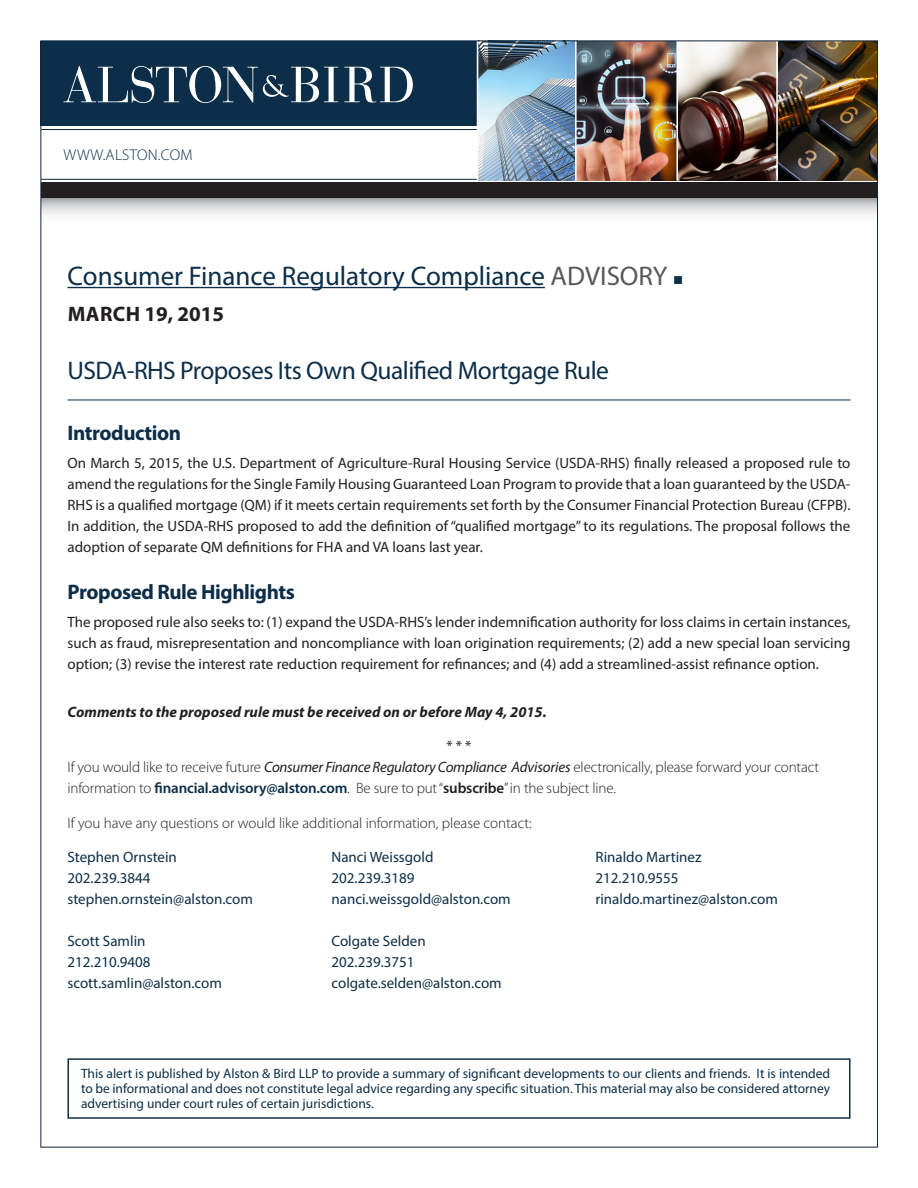
<style>
.page{position:relative;width:918px;height:1188px;background:#fff}
.page>*{position:absolute;margin:0;border:0;box-sizing:border-box;transform-origin:0 0}
.Practice_Area{font:27px "Myriad Pro";color:#0c2e48}
.Advisory_Title{font:25.5px "Myriad Pro";letter-spacing:-.02em;color:#0c2e48}
.Head{font:700 21px "Myriad Pro";letter-spacing:-.02em;color:#0c2e48}
.Body_Text{font:700 21px "Myriad Pro";letter-spacing:.01em;color:#231f20}
.Paragraph_Style_1{font:300 15.6px "Myriad Pro";letter-spacing:.02em;color:#0c2e48}
.Body_Text-2{font:15px/21px "Myriad Pro";color:#231f20;text-align:justify}
.Disclaimer{font:300 15px/21px "Myriad Pro";letter-spacing:-.01em;color:#231f20}
.Attorney{font:15px "Myriad Pro";color:#0c2e48}
.Body_Text-3{font:italic 700 15px "Myriad Pro";color:#231f20}
.Body_Text-4{font:13.5px/15px "Myriad Pro";color:#0c2e48;text-align:justify}
.s1{color:#57585a}
.s2{font-weight:400;font-style:italic}
.s3{font-weight:600;color:#0c2e48}
.s4{font-weight:600}
</style>
<div class="page">
<svg style="left:42px;top:198px;width:834px;height:17px"></svg>
<div style="left:40px;top:41px;width:836px;height:85px;background:#0c2e48"></div>
<img style="left:478px;top:42px;width:398px;height:138px">
<hr style="left:477px;top:40px;width:1px;height:140px;background:#fff">
<hr style="left:575px;top:40px;width:2px;height:140px;background:#fff">
<hr style="left:676px;top:40px;width:2px;height:140px;background:#fff">
<hr style="left:776px;top:40px;width:2px;height:140px;background:#fff">
<svg style="left:344px;top:67px;width:69px;height:36px"></svg>
<svg style="left:63px;top:66px;width:275px;height:37px"></svg>
<hr style="left:41px;top:129px;width:436px;height:1px;background:#0e243b">
<hr style="left:41px;top:179px;width:436px;height:1px;background:#0e243b">
<div style="left:41px;top:182px;width:837px;height:16px;background:#231f20"></div>
<div style="left:68px;top:1058px;width:782px;height:61px;border:2px solid #0c2e48"></div>
<hr style="left:68px;top:287px;width:477px;height:1px;background:#0c2e48">
<hr style="left:68px;top:400px;width:782px;height:1px;background:#0c2e48">
<p class="Paragraph_Style_1" style="left:64px;top:146px;width:131px">WWW.ALSTON.COM</p>
<p class="Practice_Area" style="left:68px;top:259px;width:617px">Consumer Finance Regulatory Compliance <span class="s1">ADVISORY</span> ■</p>
<p class="Body_Text" style="left:68px;top:300px;width:158px">MARCH 19, 2015</p>
<p class="Advisory_Title" style="left:68px;top:355px;width:543px">USDA-RHS Proposes Its Own Qualified Mortgage Rule</p>
<p class="Head" style="left:68px;top:419px;width:115px">Introduction</p>
<p class="Body_Text-2" style="left:68px;top:452px;width:785px">On March 5, 2015, the U.S. Department of Agriculture-Rural Housing Service (USDA-RHS) finally released a proposed rule to amend the regulations for the Single Family Housing Guaranteed Loan Program to provide that a loan guaranteed by the USDA-RHS is a qualified mortgage (QM) if it meets certain requirements set forth by the Consumer Financial Protection Bureau (CFPB).<br>In addition, the USDA-RHS proposed to add the definition of “qualified mortgage” to its regulations. The proposal follows the adoption of separate QM definitions for FHA and VA loans last year.</p>
<p class="Head" style="left:68px;top:578px;width:229px">Proposed Rule Highlights</p>
<p class="Body_Text-2" style="left:68px;top:611px;width:785px">The proposed rule also seeks to: (1) expand the USDA-RHS’s lender indemnification authority for loss claims in certain instances, such as fraud, misrepresentation and noncompliance with loan origination requirements; (2) add a new special loan servicing option; (3) revise the interest rate reduction requirement for refinances; and (4) add a streamlined-assist refinance option.</p>
<p class="Body_Text-3" style="left:68px;top:702px;width:481px">Comments to the proposed rule must be received on or before May 4, 2015.</p>
<p class="Body_Text-2" style="left:446px;top:736px;width:27px">* * *</p>
<p class="Disclaimer" style="left:68px;top:757px;width:753px">If you would like to receive future <span class="s2">Consumer Finance Regulatory Compliance Advisories</span> electronically, please forward your contact information to <span class="s3">financial.advisory@alston.com</span>. Be sure to put “<span class="s4">subscribe</span>” in the subject line.</p>
<p class="Disclaimer" style="left:68px;top:813px;width:466px">If you have any questions or would like additional information, please contact:</p>
<p class="Attorney" style="left:68px;top:848px;width:111px">Stephen Ornstein</p>
<p class="Attorney" style="left:68px;top:869px;width:85px">202.239.3844</p>
<p class="Attorney" style="left:68px;top:890px;width:187px">stephen.ornstein@alston.com</p>
<p class="Attorney" style="left:68px;top:932px;width:80px">Scott Samlin</p>
<p class="Attorney" style="left:68px;top:953px;width:85px">212.210.9408</p>
<p class="Attorney" style="left:68px;top:974px;width:156px">scott.samlin@alston.com</p>
<p class="Attorney" style="left:332px;top:848px;width:104px">Nanci Weissgold</p>
<p class="Attorney" style="left:332px;top:869px;width:85px">202.239.3189</p>
<p class="Attorney" style="left:332px;top:890px;width:181px">nanci.weissgold@alston.com</p>
<p class="Attorney" style="left:332px;top:932px;width:96px">Colgate Selden</p>
<p class="Attorney" style="left:332px;top:953px;width:85px">202.239.3751</p>
<p class="Attorney" style="left:332px;top:974px;width:172px">colgate.selden@alston.com</p>
<p class="Attorney" style="left:596px;top:848px;width:108px">Rinaldo Martinez</p>
<p class="Attorney" style="left:596px;top:869px;width:85px">212.210.9555</p>
<p class="Attorney" style="left:596px;top:890px;width:184px">rinaldo.martinez@alston.com</p>
<p class="Body_Text-4" style="left:81px;top:1066px;width:751px">This alert is published by Alston &amp; Bird LLP to provide a summary of significant developments to our clients and friends. It is intended to be informational and does not constitute legal advice regarding any specific situation. This material may also be considered attorney advertising under court rules of certain jurisdictions.</p>
</div>
